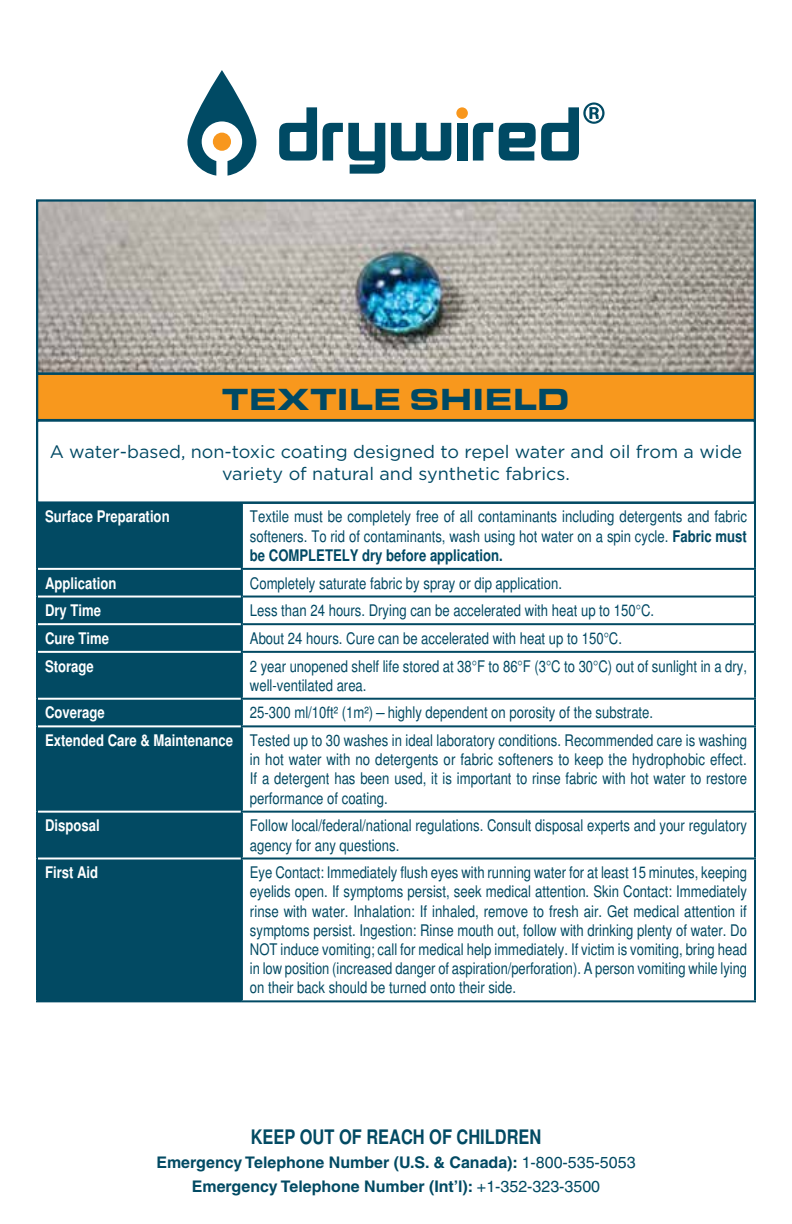
<style>
.page{position:relative;width:792px;height:1224px;background:#fff}
.page>*{position:absolute;margin:0;border:0;box-sizing:border-box;transform-origin:0 0}
.t1{font:31.6px "Eurostar Black Extended";color:#004964}
.t2{font:700 condensed 20px "Helvetica";color:#024a63}
.t3{font:18px/21.6px "Gotham";color:#004964;text-align:center}
.t4{font:condensed 16px/19.2px "Helvetica";color:#024a63}
.t5{font:condensed 16px/19.2px "Helvetica";color:#004964;text-align:justify}
.t6{font:700 16px/24px "Helvetica CE";color:#024a63;text-align:center}
.t7{font:700 condensed 16px "Helvetica";color:#fff}
.s1{font-weight:700}
.s2{font-weight:700;color:#fff}
.s3{font-family:"Helvetica";font-weight:400}
</style>
<div class="page">
<div style="left:456px;top:107px;width:12px;height:12px;background:#f8971d;border-radius:50%"></div>
<svg style="left:279px;top:107px;width:38px;height:54px"></svg>
<svg style="left:323px;top:123px;width:62px;height:51px"></svg>
<svg style="left:391px;top:123px;width:60px;height:38px"></svg>
<div style="left:457px;top:123px;width:10px;height:38px;background:#004a64"></div>
<svg style="left:473px;top:123px;width:20px;height:38px"></svg>
<svg style="left:187px;top:70px;width:69px;height:106px"></svg>
<svg style="left:499px;top:102px;width:106px;height:59px"></svg>
<div style="left:36px;top:419px;width:720px;height:85px;border:2px solid #004964"></div>
<div style="left:36px;top:373px;width:720px;height:48px;background:#f8981d;border:2px solid #004964"></div>
<img style="left:39px;top:202px;width:714px;height:170px">
<div style="left:36px;top:199px;width:720px;height:176px;border:2px solid #004964"></div>
<div style="left:38px;top:504px;width:203px;height:496px;background:#024a63"></div>
<hr style="left:38px;top:568px;width:203px;height:2px;background:#fff">
<hr style="left:38px;top:596px;width:203px;height:2px;background:#fff">
<hr style="left:38px;top:623px;width:203px;height:2px;background:#fff">
<hr style="left:38px;top:651px;width:203px;height:2px;background:#fff">
<hr style="left:38px;top:698px;width:203px;height:2px;background:#fff">
<hr style="left:38px;top:725px;width:203px;height:2px;background:#fff">
<hr style="left:38px;top:811px;width:203px;height:2px;background:#fff">
<hr style="left:38px;top:858px;width:203px;height:2px;background:#fff">
<hr style="left:241px;top:860px;width:2px;height:140px;background:#004964">
<hr style="left:36px;top:502px;width:205px;height:2px;background:#004964">
<hr style="left:36px;top:504px;width:2px;height:65px;background:#004964">
<hr style="left:36px;top:569px;width:2px;height:28px;background:#004964">
<hr style="left:36px;top:597px;width:2px;height:27px;background:#004964">
<hr style="left:36px;top:624px;width:2px;height:28px;background:#004964">
<hr style="left:36px;top:652px;width:2px;height:47px;background:#004964">
<hr style="left:36px;top:699px;width:2px;height:27px;background:#004964">
<hr style="left:36px;top:726px;width:2px;height:86px;background:#004964">
<hr style="left:36px;top:812px;width:2px;height:47px;background:#004964">
<hr style="left:36px;top:859px;width:2px;height:141px;background:#004964">
<hr style="left:754px;top:860px;width:2px;height:140px;background:#004964">
<hr style="left:36px;top:1000px;width:206px;height:2px;background:#004964">
<hr style="left:242px;top:1000px;width:514px;height:2px;background:#004964">
<hr style="left:241px;top:502px;width:515px;height:2px;background:#024a63">
<hr style="left:241px;top:504px;width:2px;height:64px;background:#024a63">
<hr style="left:754px;top:504px;width:2px;height:64px;background:#024a63">
<hr style="left:241px;top:568px;width:515px;height:2px;background:#004964">
<hr style="left:241px;top:570px;width:2px;height:27px;background:#004964">
<hr style="left:754px;top:570px;width:2px;height:27px;background:#004964">
<hr style="left:241px;top:597px;width:2px;height:27px;background:#004964">
<hr style="left:754px;top:597px;width:2px;height:27px;background:#004964">
<hr style="left:241px;top:624px;width:2px;height:27px;background:#004964">
<hr style="left:754px;top:624px;width:2px;height:27px;background:#004964">
<hr style="left:243px;top:596px;width:511px;height:2px;background:#024a63">
<hr style="left:243px;top:623px;width:511px;height:2px;background:#024a63">
<hr style="left:241px;top:651px;width:515px;height:2px;background:#024a63">
<hr style="left:241px;top:653px;width:2px;height:45px;background:#024a63">
<hr style="left:754px;top:653px;width:2px;height:45px;background:#024a63">
<hr style="left:241px;top:698px;width:515px;height:2px;background:#024a63">
<hr style="left:241px;top:700px;width:2px;height:25px;background:#024a63">
<hr style="left:754px;top:700px;width:2px;height:25px;background:#024a63">
<hr style="left:241px;top:725px;width:515px;height:2px;background:#024a63">
<hr style="left:241px;top:727px;width:2px;height:84px;background:#024a63">
<hr style="left:754px;top:727px;width:2px;height:84px;background:#024a63">
<hr style="left:241px;top:811px;width:515px;height:2px;background:#024a63">
<hr style="left:241px;top:813px;width:2px;height:45px;background:#024a63">
<hr style="left:754px;top:813px;width:2px;height:45px;background:#024a63">
<hr style="left:241px;top:858px;width:515px;height:2px;background:#024a63">
<h1 class="t1" style="left:222px;top:379px;width:350px">TEXTILE SHIELD</h1>
<p class="t3" style="left:50px;top:441px;width:694px">A water-based, non-toxic coating designed to repel water and oil from a wide variety of natural and synthetic fabrics.</p>
<p class="t7" style="left:45px;top:507px;width:126px">Surface Preparation</p>
<p class="t5" style="left:250px;top:507px;width:499px">Textile must be completely free of all contaminants including detergents and fabric softeners. To rid of contaminants, wash using hot water on a spin cycle. <span class="s1">Fabric must be COMPLETELY dry before application.</span></p>
<p class="t7" style="left:45px;top:573px;width:73px">Application</p>
<p class="t5" style="left:250px;top:573px;width:314px">Completely saturate fabric by spray or dip application.</p>
<p class="t7" style="left:45px;top:601px;width:58px">Dry Time</p>
<p class="t5" style="left:250px;top:601px;width:406px">Less than 24 hours. Drying can be accelerated with heat up to 150°C.</p>
<p class="t7" style="left:45px;top:629px;width:66px">Cure Time</p>
<p class="t5" style="left:250px;top:629px;width:374px">About 24 hours. Cure can be accelerated with heat up to 150°C.</p>
<p class="t7" style="left:45px;top:656px;width:50px">Storage</p>
<p class="t4" style="left:250px;top:656px;width:499px">2 year unopened shelf life stored at 38°F to 86°F (3°C to 30°C) out of sunlight in a dry, well-ventilated area.</p>
<p class="t7" style="left:45px;top:703px;width:61px">Coverage</p>
<p class="t4" style="left:45px;top:699px;width:703px;line-height:27.6px;text-indent:205px">25-300 ml/10ft² (1m²) – highly dependent on porosity of the substrate.<br><span class="s2">Extended Care &amp; Maintenance</span> Tested up to 30 washes in ideal laboratory conditions. Recommended care is washing</p>
<p class="t4" style="left:250px;top:750px;width:499px;text-align:justify">in hot water with no detergents or fabric softeners to keep the hydrophobic effect.<br>If a detergent has been used, it is important to rinse fabric with hot water to restore performance of coating.</p>
<p class="t7" style="left:45px;top:816px;width:56px">Disposal</p>
<p class="t4" style="left:250px;top:816px;width:499px">Follow local/federal/national regulations. Consult disposal experts and your regulatory agency for any questions.</p>
<p class="t7" style="left:45px;top:863px;width:55px">First Aid</p>
<p class="t4" style="left:250px;top:863px;width:499px;text-align:justify">Eye Contact: Immediately flush eyes with running water for at least 15 minutes, keeping eyelids open. If symptoms persist, seek medical attention. Skin Contact: Immediately rinse with water. Inhalation: If inhaled, remove to fresh air. Get medical attention if symptoms persist. Ingestion: Rinse mouth out, follow with drinking plenty of water. Do NOT induce vomiting; call for medical help immediately. If victim is vomiting, bring head in low position (increased danger of aspiration/perforation). A person vomiting while lying on their back should be turned onto their side.</p>
<p class="t2" style="left:251px;top:1125px;width:292px">KEEP OUT OF REACH OF CHILDREN</p>
<p class="t6" style="left:156px;top:1150px;width:481px">Emergency Telephone Number (U.S. &amp; Canada): <span class="s3">1-800-535-5053<br></span>Emergency Telephone Number (Int’l): <span class="s3">+1-352-323-3500</span></p>
</div>
